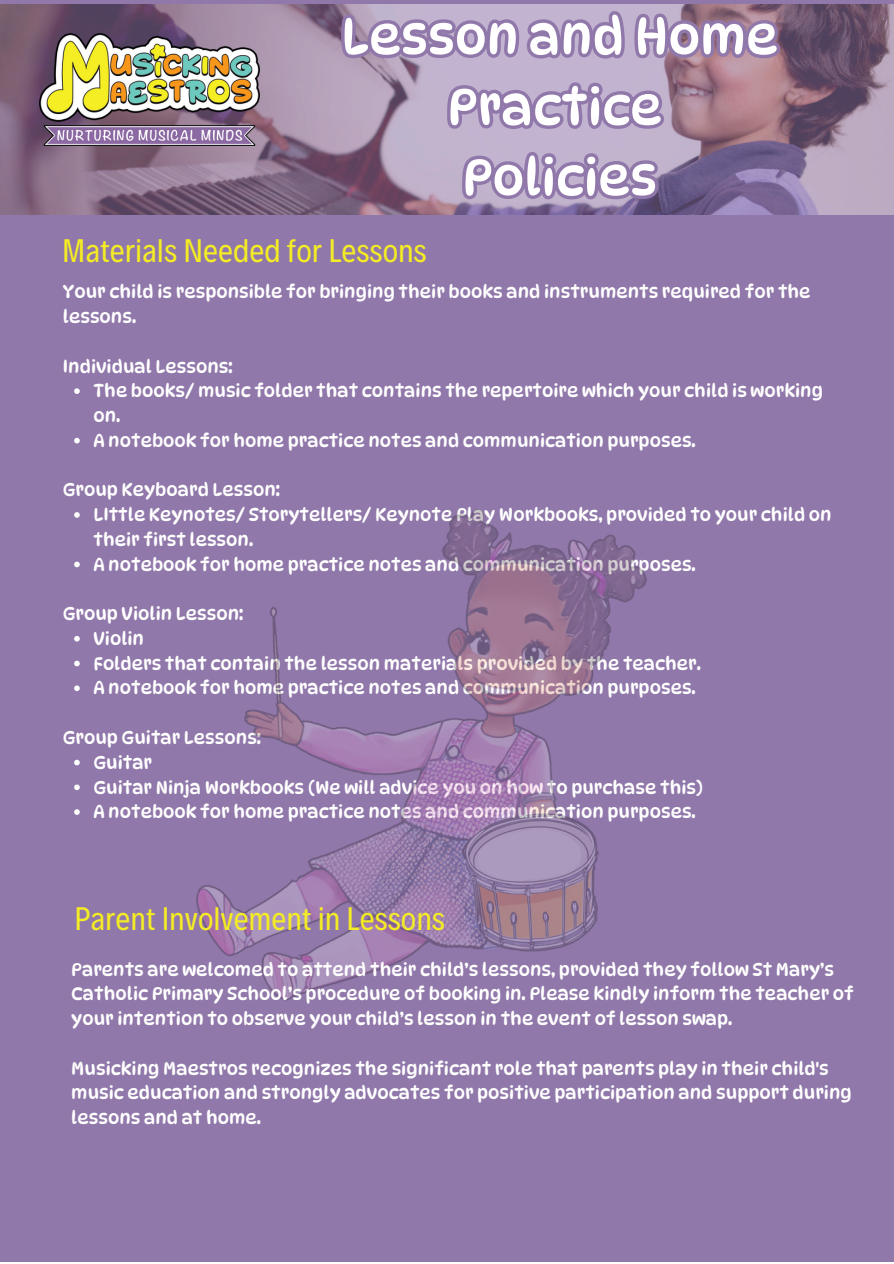
<style>
.page{position:relative;width:894px;height:1264px;background:#fff}
.page>*{position:absolute;margin:0;border:0;box-sizing:border-box;transform-origin:0 0}
.t1{font:50.4px/70.5px "Dyna Puff";color:#fff;text-align:center}
.t2{font:33px "Decalotype";color:#f4ec24}
.t3{font:18px/24.8px "Dyna Puff";color:#fff}
</style>
<div class="page">
<svg style="left:0;top:0;width:893px;height:5px;fill:#9178aa"></svg>
<img style="left:0;top:5px;width:893px;height:210px">
<img style="left:40px;top:34px;width:219px;height:111px">
<div style="left:0;top:215px;width:893px;height:1046px;background:#9178aa"></div>
<svg style="left:74px;top:388px;width:6px;height:6px"></svg>
<svg style="left:74px;top:438px;width:6px;height:5px"></svg>
<svg style="left:74px;top:512px;width:6px;height:5px"></svg>
<svg style="left:74px;top:561px;width:6px;height:6px"></svg>
<svg style="left:74px;top:636px;width:6px;height:5px"></svg>
<svg style="left:74px;top:660px;width:6px;height:6px"></svg>
<svg style="left:74px;top:685px;width:6px;height:6px"></svg>
<svg style="left:74px;top:759px;width:6px;height:6px"></svg>
<svg style="left:74px;top:784px;width:6px;height:6px"></svg>
<svg style="left:74px;top:809px;width:6px;height:5px"></svg>
<img style="left:196px;top:510px;width:450px;height:490px">
<svg style="left:336px;top:5px;width:449px;height:61px"></svg>
<svg style="left:443px;top:77px;width:226px;height:61px"></svg>
<svg style="left:458px;top:146px;width:205px;height:59px"></svg>
<p class="t1" style="left:341px;top:1px;width:438px">Lesson and Home<br>Practice<br>Policies</p>
<p class="t2" style="left:62px;top:228px;width:366px">Materials Needed for Lessons</p>
<p class="t3" style="left:63px;top:279px;width:749px">Your child is responsible for bringing their books and instruments required for the lessons.</p>
<p class="t3" style="left:63px;top:353px;width:171px">Individual Lessons:</p>
<h1 class="t3" style="left:93px;top:378px;width:731px">The books/ music folder that contains the repertoire which your child is working on.</h1>
<h2 class="t3" style="left:93px;top:428px;width:603px">A notebook for home practice notes and communication purposes.</h2>
<p class="t3" style="left:63px;top:477px;width:219px">Group Keyboard Lesson:</p>
<p class="t3" style="left:93px;top:502px;width:739px">LIttle Keynotes/ Storytellers/ Keynote Play Workbooks, provided to your child on their first lesson.</p>
<p class="t3" style="left:93px;top:551px;width:603px">A notebook for home practice notes and communication purposes.</p>
<p class="t3" style="left:63px;top:601px;width:182px">Group Violin Lesson:</p>
<p class="t3" style="left:93px;top:626px;width:52px">Violin</p>
<p class="t3" style="left:93px;top:650px;width:609px">Folders that contain the lesson materials provided by the teacher.</p>
<p class="t3" style="left:93px;top:675px;width:603px">A notebook for home practice notes and communication purposes.</p>
<p class="t3" style="left:63px;top:725px;width:200px">Group Guitar Lessons:</p>
<p class="t3" style="left:93px;top:749px;width:60px">Guitar</p>
<p class="t3" style="left:93px;top:774px;width:611px">Guitar Ninja Workbooks (We will advice you on how to purchase this)</p>
<p class="t3" style="left:93px;top:799px;width:603px">A notebook for home practice notes and communication purposes.</p>
<p class="t2" style="left:75px;top:896px;width:372px">Parent Involvement in Lessons</p>
<p class="t3" style="left:71px;top:956px;width:783px">Parents are welcomed to attend their child’s lessons, provided they follow St Mary’s<br>Catholic Primary School’s procedure of booking in. Please kindly inform the teacher of your intention to observe your child’s lesson in the event of lesson swap.</p>
<p class="t3" style="left:71px;top:1055px;width:781px">Musicking Maestros recognizes the significant role that parents play in their child's music education and strongly advocates for positive participation and support during lessons and at home.</p>
</div>
